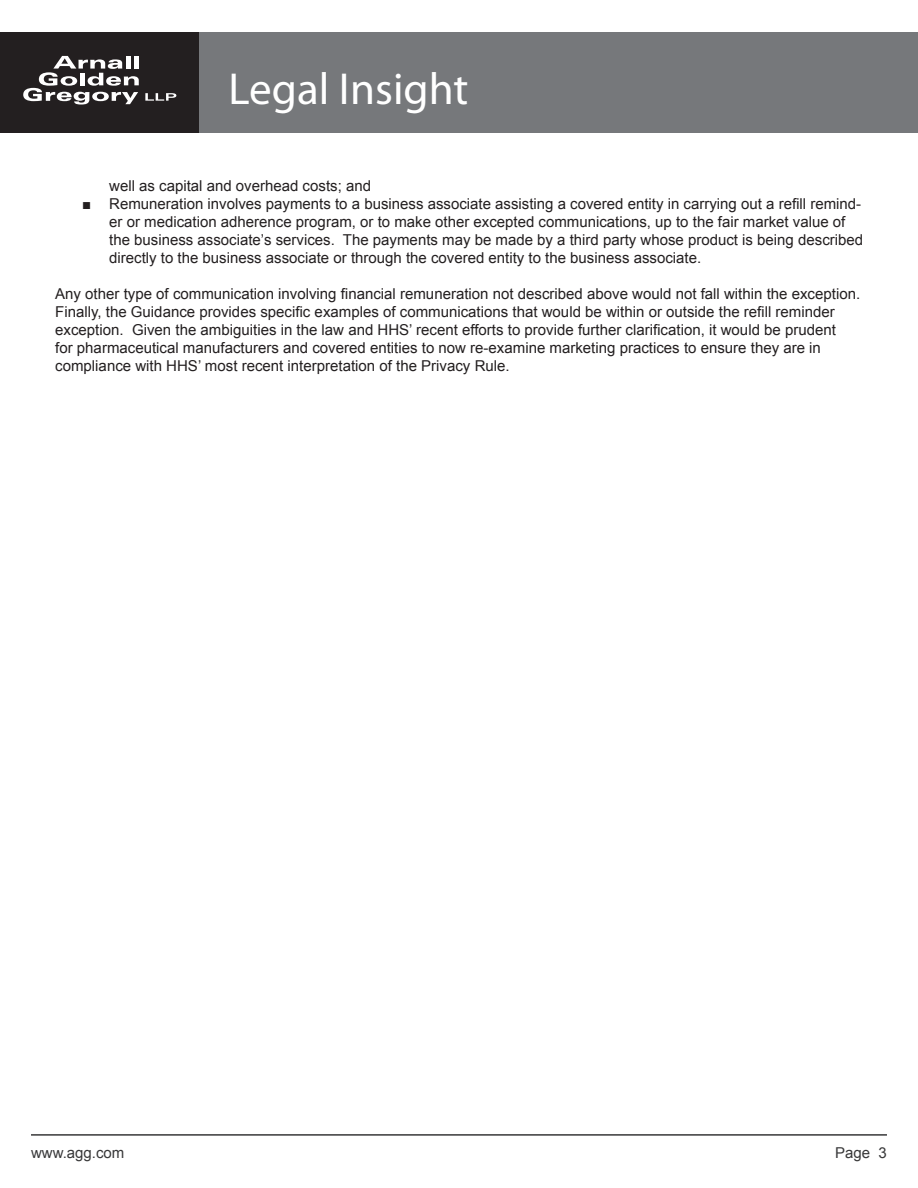
<style>
.page{position:relative;width:918px;height:1188px;background:#fff}
.page>*{position:absolute;margin:0;border:0;box-sizing:border-box;transform-origin:0 0}
.t1{font:45px "Myriad Pro";color:#fff}
.Regular_text{font:15px/18px "Arial";color:#231f20}
.t2{font:15px "Arial";color:#383839}
</style>
<div class="page">
<div style="left:0;top:32px;width:200px;height:101px;background:#231f20"></div>
<svg style="left:23px;top:56px;width:116px;height:49px"></svg>
<svg style="left:145px;top:93px;width:31px;height:8px"></svg>
<div style="left:200px;top:32px;width:718px;height:101px;background:#76787b"></div>
<hr style="left:31px;top:1134px;width:856px;height:2px;background:#383839">
<h1 class="t1" style="left:229px;top:61px;width:241px">Legal Insight</h1>
<p class="Regular_text" style="left:109px;top:177px;width:263px">well as capital and overhead costs; and</p>
<p class="Regular_text" style="left:109px;top:195px;width:755px;text-indent:-27px">■ Remuneration involves payments to a business associate assisting a covered entity in carrying out a refill remind&shy;er or medication adherence program, or to make other excepted communications, up to the fair market value of the business associate’s services. The payments may be made by a third party whose product is being described directly to the business associate or through the covered entity to the business associate.</p>
<p class="Regular_text" style="left:55px;top:285px;width:807px">Any other type of communication involving financial remuneration not described above would not fall within the exception.<br>Finally, the Guidance provides specific examples of communications that would be within or outside the refill reminder exception. Given the ambiguities in the law and HHS’ recent efforts to provide further clarification, it would be prudent<br>for pharmaceutical manufacturers and covered entities to now re-examine marketing practices to ensure they are in compliance with HHS’ most recent interpretation of the Privacy Rule.</p>
<p class="t2" style="left:31px;top:1142px;width:95px">www.agg.com</p>
<p class="t2" style="left:835px;top:1142px;width:53px">Page 3</p>
</div>
